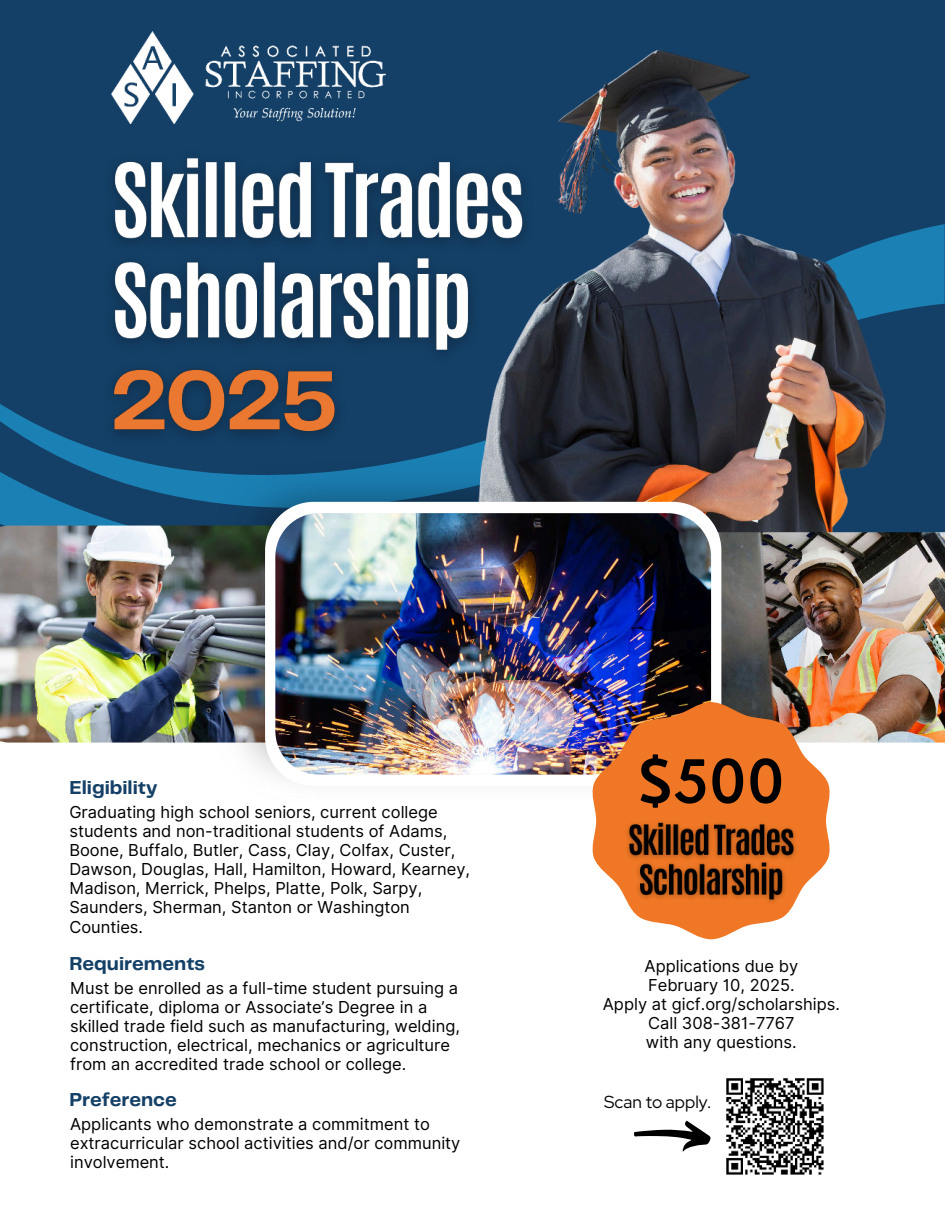
<style>
.page{position:relative;width:945px;height:1215px;background:#fff}
.page>*{position:absolute;margin:0;border:0;box-sizing:border-box;transform-origin:0 0}
.t1{font:600 57.75px "Nourd";color:#000}
.t2{font:700 19.5px "Telegraf";color:#144067}
.t3{font:17.25px "Red Hat Display";color:#000}
.t4{font:16.5px/19.2px "Inter";color:#000}
</style>
<div class="page">
<div style="left:0;top:0;width:945px;height:647px;background:#144067"></div>
<svg style="left:411px;top:224px;width:534px;height:236px"></svg>
<svg style="left:0;top:404px;width:411px;height:122px"></svg>
<img style="left:0;top:526px;width:213px;height:217px">
<img style="left:213px;top:460px;width:250px;height:320px">
<img style="left:111px;top:31px;width:275px;height:93px">
<svg style="left:634px;top:1121px;width:77px;height:31px"></svg>
<img style="left:463px;top:50px;width:461px;height:482px">
<img style="left:717px;top:532px;width:228px;height:211px">
<div style="left:265px;top:502px;width:456px;height:284px;background:#fff;border-radius:49px"></div>
<img style="left:275px;top:513px;width:436px;height:262px;border-radius:44px">
<svg style="left:590px;top:702px;width:242px;height:237px;fill:#ef7725"></svg>
<img style="left:726px;top:1078px;width:98px;height:97px">
<img style="left:113px;top:138px;width:433px;height:237px">
<img style="left:91px;top:351px;width:266px;height:107px">
<img style="left:620px;top:815px;width:184px;height:96px">
<p class="t2" style="left:69px;top:775px;width:89px">Eligibility</p>
<p class="t4" style="left:69px;top:802px;width:402px">Graduating high school seniors, current college students and non-traditional students of Adams, Boone, Buffalo, Butler, Cass, Clay, Colfax, Custer, Dawson, Douglas, Hall, Hamilton, Howard, Kearney, Madison, Merrick, Phelps, Platte, Polk, Sarpy, Saunders, Sherman, Stanton or Washington Counties.</p>
<p class="t2" style="left:69px;top:950px;width:137px">Requirements</p>
<p class="t4" style="left:70px;top:978px;width:391px">Must be enrolled as a full-time student pursuing a certificate, diploma or Associate’s Degree in a skilled trade field such as manufacturing, welding, construction, electrical, mechanics or agriculture from an accredited trade school or college.</p>
<p class="t2" style="left:69px;top:1086px;width:109px">Preference</p>
<p class="t4" style="left:70px;top:1115px;width:392px">Applicants who demonstrate a commitment to extracurricular school activities and/or community involvement.</p>
<h1 class="t1" style="left:637px;top:748px;width:149px">$500</h1>
<p class="t4" style="left:603px;top:956px;width:239px;text-align:center">Applications due by<br>February 10, 2025.<br>Apply at gicf.org/scholarships.<br>Call 308-381-7767<br>with any questions.</p>
<p class="t3" style="left:604px;top:1091px;width:108px">Scan to apply.</p>
</div>
